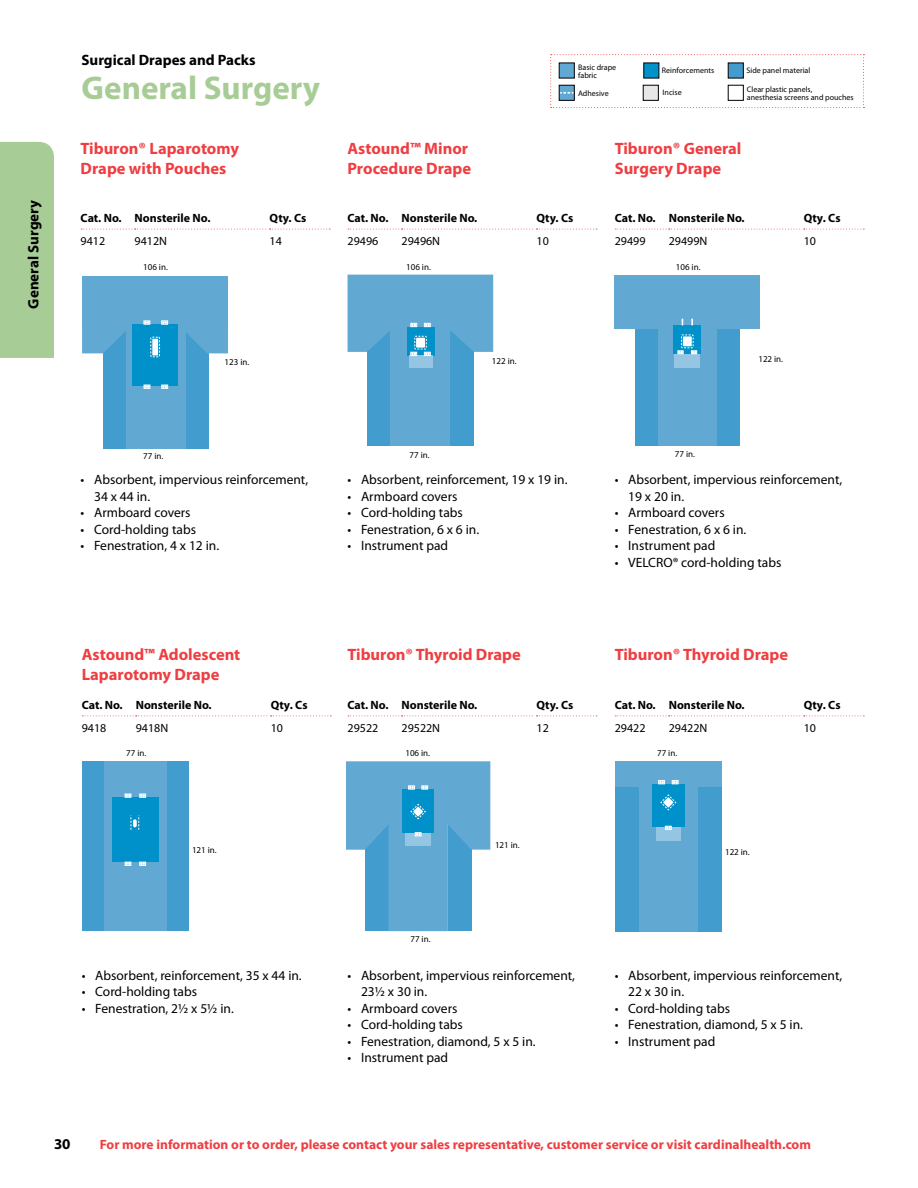
<style>
.page{position:relative;width:918px;height:1188px;background:#fff}
.page>*{position:absolute;margin:0;border:0;box-sizing:border-box;transform-origin:0 0}
.t1{font:700 33px "Myriad Pro";color:#a8cc96}
.t2{font:700 16.5px/19.5px "Myriad Pro";color:#ef3e42}
.t3{font:700 15px "Myriad Pro";color:#000}
.t4{font:13.5px/16.5px "Myriad Pro";color:#000}
.t5{font:700 13.5px "Myriad Pro";color:#ef3e42}
.t6{font:700 12px "Myriad Pro";color:#000}
.t7{font:12px "Myriad Pro";color:#000}
.t8{font:9px "Myriad Pro";color:#000}
.t9{font:7.95px/7.9px "Myriad Pro";color:#000}
</style>
<div class="page">
<svg style="left:81px;top:229px;width:249px;height:1px"></svg>
<div style="left:82px;top:276px;width:146px;height:49px;background:#61a9d3"></div>
<div style="left:125px;top:325px;width:61px;height:123px;background:#61a9d3"></div>
<div style="left:103px;top:325px;width:22px;height:123px;background:#429ccd"></div>
<div style="left:186px;top:325px;width:23px;height:123px;background:#429ccd"></div>
<svg style="left:82px;top:325px;width:44px;height:28px"></svg>
<svg style="left:186px;top:325px;width:42px;height:28px"></svg>
<div style="left:132px;top:324px;width:46px;height:61px;background:#0091ca"></div>
<svg style="left:161px;top:321px;width:7px;height:3px"></svg>
<svg style="left:144px;top:321px;width:6px;height:3px"></svg>
<svg style="left:161px;top:385px;width:7px;height:4px"></svg>
<svg style="left:144px;top:385px;width:6px;height:4px"></svg>
<svg style="left:150px;top:336px;width:10px;height:22px"></svg>
<svg style="left:348px;top:229px;width:249px;height:1px"></svg>
<div style="left:367px;top:327px;width:25px;height:119px;background:#429ccd"></div>
<div style="left:449px;top:327px;width:25px;height:119px;background:#429ccd"></div>
<div style="left:390px;top:329px;width:60px;height:117px;background:#61a9d3"></div>
<div style="left:409px;top:356px;width:23px;height:12px;background:#94c5e3"></div>
<svg style="left:348px;top:275px;width:145px;height:81px;background:#5fa9d3"></svg>
<svg style="left:615px;top:229px;width:249px;height:1px"></svg>
<div style="left:655px;top:326px;width:65px;height:119px;background:#61a9d3"></div>
<div style="left:635px;top:326px;width:22px;height:119px;background:#429ccd"></div>
<div style="left:717px;top:326px;width:23px;height:119px;background:#429ccd"></div>
<div style="left:615px;top:275px;width:145px;height:53px;background:#61a9d3"></div>
<div style="left:673px;top:325px;width:28px;height:29px;background:#0091ca"></div>
<div style="left:675px;top:354px;width:25px;height:14px;background:#94c5e3"></div>
<div style="left:683px;top:336px;width:9px;height:10px;background:#fff"></div>
<div style="left:681px;top:334px;width:13px;height:14px;border:1px dashed #fff"></div>
<svg style="left:691px;top:319px;width:2px;height:7px"></svg>
<svg style="left:678px;top:351px;width:5px;height:3px"></svg>
<svg style="left:691px;top:351px;width:6px;height:3px"></svg>
<svg style="left:82px;top:715px;width:249px;height:1px"></svg>
<div style="left:101px;top:761px;width:70px;height:170px;background:#61a9d3"></div>
<div style="left:82px;top:761px;width:21px;height:170px;background:#429ccd"></div>
<div style="left:167px;top:761px;width:21px;height:170px;background:#429ccd"></div>
<div style="left:112px;top:797px;width:47px;height:65px;background:#0091ca"></div>
<svg style="left:125px;top:862px;width:6px;height:4px"></svg>
<svg style="left:139px;top:862px;width:7px;height:4px"></svg>
<svg style="left:125px;top:794px;width:6px;height:4px"></svg>
<svg style="left:139px;top:794px;width:7px;height:4px"></svg>
<svg style="left:130px;top:815px;width:9px;height:15px"></svg>
<svg style="left:348px;top:715px;width:249px;height:1px"></svg>
<svg style="left:346px;top:761px;width:144px;height:170px;background:#6eb2d8"></svg>
<svg style="left:615px;top:715px;width:249px;height:1px"></svg>
<div style="left:615px;top:785px;width:26px;height:147px;background:#429ccd"></div>
<div style="left:696px;top:785px;width:26px;height:147px;background:#429ccd"></div>
<div style="left:639px;top:782px;width:59px;height:150px;background:#61a9d3"></div>
<div style="left:615px;top:761px;width:107px;height:26px;background:#61a9d3"></div>
<div style="left:656px;top:826px;width:25px;height:15px;background:#94c5e3"></div>
<div style="left:652px;top:784px;width:32px;height:42px;background:#0091ca"></div>
<svg style="left:660px;top:794px;width:17px;height:17px"></svg>
<svg style="left:672px;top:780px;width:6px;height:4px"></svg>
<svg style="left:658px;top:780px;width:7px;height:4px"></svg>
<svg style="left:665px;top:826px;width:7px;height:4px"></svg>
<svg style="left:550px;top:54px;width:314px;height:54px"></svg>
<div style="left:0;top:142px;width:54px;height:216px;background:#a8cc96"></div>
<p class="t3" style="left:24px;top:309px;width:110px;rotate:-90deg">General Surgery</p>
<p class="t3" style="left:82px;top:51px;width:176px">Surgical Drapes and Packs</p>
<h1 class="t1" style="left:82px;top:66px;width:240px">General Surgery</h1>
<p class="t2" style="left:81px;top:138px;width:160px">Tiburon® Laparotomy<br>Drape with Pouches</p>
<p class="t6" style="left:81px;top:210px;width:131px">Cat. No. Nonsterile No.</p>
<p class="t6" style="left:270px;top:210px;width:38px">Qty. Cs</p>
<p class="t7" style="left:81px;top:233px;width:26px">9412</p>
<p class="t7" style="left:135px;top:233px;width:34px">9412N</p>
<p class="t7" style="left:270px;top:233px;width:14px">14</p>
<p class="t8" style="left:143px;top:262px;width:26px">106 in.</p>
<p class="t9" style="left:578px;top:63px;width:40px">Basic drape fabric</p>
<p class="t9" style="left:662px;top:66px;width:54px">Reinforcements</p>
<p class="t9" style="left:747px;top:66px;width:65px">Side panel material</p>
<p class="t9" style="left:663px;top:89px;width:21px">Incise</p>
<p class="t9" style="left:747px;top:85px;width:108px">Clear plastic panels,<br>anesthesia screens and pouches</p>
<p class="t9" style="left:578px;top:89px;width:32px">Adhesive</p>
<p class="t2" style="left:348px;top:138px;width:125px">Astound™ Minor<br>Procedure Drape</p>
<p class="t6" style="left:348px;top:210px;width:131px">Cat. No. Nonsterile No.</p>
<p class="t6" style="left:537px;top:210px;width:38px">Qty. Cs</p>
<p class="t7" style="left:348px;top:233px;width:32px">29496</p>
<p class="t7" style="left:402px;top:233px;width:40px">29496N</p>
<p class="t7" style="left:537px;top:233px;width:14px">10</p>
<p class="t8" style="left:406px;top:262px;width:26px">106 in.</p>
<p class="t2" style="left:615px;top:138px;width:128px">Tiburon® General<br>Surgery Drape</p>
<p class="t6" style="left:615px;top:210px;width:131px">Cat. No. Nonsterile No.</p>
<p class="t6" style="left:804px;top:210px;width:38px">Qty. Cs</p>
<p class="t7" style="left:615px;top:233px;width:32px">29499</p>
<p class="t7" style="left:669px;top:233px;width:40px">29499N</p>
<p class="t7" style="left:804px;top:233px;width:14px">10</p>
<p class="t8" style="left:676px;top:262px;width:26px">106 in.</p>
<p class="t8" style="left:225px;top:357px;width:26px">123 in.</p>
<p class="t8" style="left:492px;top:355px;width:26px">122 in.</p>
<p class="t8" style="left:758px;top:353px;width:26px">122 in.</p>
<p class="t8" style="left:143px;top:451px;width:22px">77 in.</p>
<p class="t8" style="left:410px;top:449px;width:22px">77 in.</p>
<p class="t8" style="left:675px;top:449px;width:22px">77 in.</p>
<p class="t4" style="left:94px;top:471px;width:215px;text-indent:-14px">• Absorbent, impervious reinforcement,<br>34 x 44 in.</p>
<p class="t4" style="left:81px;top:504px;width:111px">• Armboard covers</p>
<p class="t4" style="left:81px;top:521px;width:117px">• Cord-holding tabs</p>
<p class="t4" style="left:81px;top:537px;width:140px">• Fenestration, 4 x 12 in.</p>
<p class="t4" style="left:348px;top:471px;width:222px">• Absorbent, reinforcement, 19 x 19 in.</p>
<p class="t4" style="left:348px;top:488px;width:111px">• Armboard covers</p>
<p class="t4" style="left:348px;top:504px;width:117px">• Cord-holding tabs</p>
<p class="t4" style="left:348px;top:521px;width:133px">• Fenestration, 6 x 6 in.</p>
<p class="t4" style="left:348px;top:537px;width:102px">• Instrument pad</p>
<p class="t4" style="left:628px;top:471px;width:215px;text-indent:-14px">• Absorbent, impervious reinforcement,<br>19 x 20 in.</p>
<p class="t4" style="left:615px;top:504px;width:111px">• Armboard covers</p>
<p class="t4" style="left:615px;top:521px;width:133px">• Fenestration, 6 x 6 in.</p>
<p class="t4" style="left:615px;top:537px;width:102px">• Instrument pad</p>
<p class="t4" style="left:615px;top:554px;width:168px">• VELCRO® cord-holding tabs</p>
<p class="t2" style="left:82px;top:645px;width:160px">Astound™ Adolescent<br>Laparotomy Drape</p>
<p class="t6" style="left:82px;top:697px;width:131px">Cat. No. Nonsterile No.</p>
<p class="t6" style="left:271px;top:697px;width:38px">Qty. Cs</p>
<p class="t7" style="left:82px;top:720px;width:26px">9418</p>
<p class="t7" style="left:136px;top:720px;width:34px">9418N</p>
<p class="t7" style="left:271px;top:720px;width:14px">10</p>
<p class="t2" style="left:348px;top:645px;width:175px">Tiburon® Thyroid Drape</p>
<p class="t6" style="left:348px;top:697px;width:131px">Cat. No. Nonsterile No.</p>
<p class="t6" style="left:537px;top:697px;width:38px">Qty. Cs</p>
<p class="t7" style="left:348px;top:720px;width:32px">29522</p>
<p class="t7" style="left:402px;top:720px;width:40px">29522N</p>
<p class="t7" style="left:537px;top:720px;width:14px">12</p>
<p class="t2" style="left:615px;top:645px;width:175px">Tiburon® Thyroid Drape</p>
<p class="t6" style="left:615px;top:697px;width:131px">Cat. No. Nonsterile No.</p>
<p class="t6" style="left:804px;top:697px;width:38px">Qty. Cs</p>
<p class="t7" style="left:615px;top:720px;width:32px">29422</p>
<p class="t7" style="left:669px;top:720px;width:40px">29422N</p>
<p class="t7" style="left:804px;top:720px;width:14px">10</p>
<p class="t8" style="left:126px;top:748px;width:22px">77 in.</p>
<p class="t8" style="left:405px;top:748px;width:26px">106 in.</p>
<p class="t8" style="left:657px;top:748px;width:22px">77 in.</p>
<p class="t8" style="left:192px;top:845px;width:26px">121 in.</p>
<p class="t8" style="left:495px;top:839px;width:26px">121 in.</p>
<p class="t8" style="left:725px;top:846px;width:26px">122 in.</p>
<p class="t8" style="left:410px;top:933px;width:22px">77 in.</p>
<p class="t4" style="left:82px;top:967px;width:222px">• Absorbent, reinforcement, 35 x 44 in.</p>
<p class="t4" style="left:82px;top:983px;width:117px">• Cord-holding tabs</p>
<p class="t4" style="left:82px;top:1000px;width:154px">• Fenestration, 2½ x 5½ in.</p>
<p class="t4" style="left:361px;top:967px;width:215px;text-indent:-14px">• Absorbent, impervious reinforcement,<br>231/2 x 30 in.</p>
<p class="t4" style="left:348px;top:1000px;width:111px">• Armboard covers</p>
<p class="t4" style="left:348px;top:1016px;width:117px">• Cord-holding tabs</p>
<p class="t4" style="left:348px;top:1033px;width:190px">• Fenestration, diamond, 5 x 5 in.</p>
<p class="t4" style="left:348px;top:1049px;width:102px">• Instrument pad</p>
<p class="t4" style="left:628px;top:967px;width:215px;text-indent:-14px">• Absorbent, impervious reinforcement,<br>22 x 30 in.</p>
<p class="t4" style="left:615px;top:1000px;width:117px">• Cord-holding tabs</p>
<p class="t4" style="left:615px;top:1016px;width:190px">• Fenestration, diamond, 5 x 5 in.</p>
<p class="t4" style="left:615px;top:1033px;width:102px">• Instrument pad</p>
<p class="t3" style="left:54px;top:1134px;width:18px">30</p>
<p class="t5" style="left:100px;top:1136px;width:713px">For more information or to order, please contact your sales representative, customer service or visit cardinalhealth.com</p>
</div>
